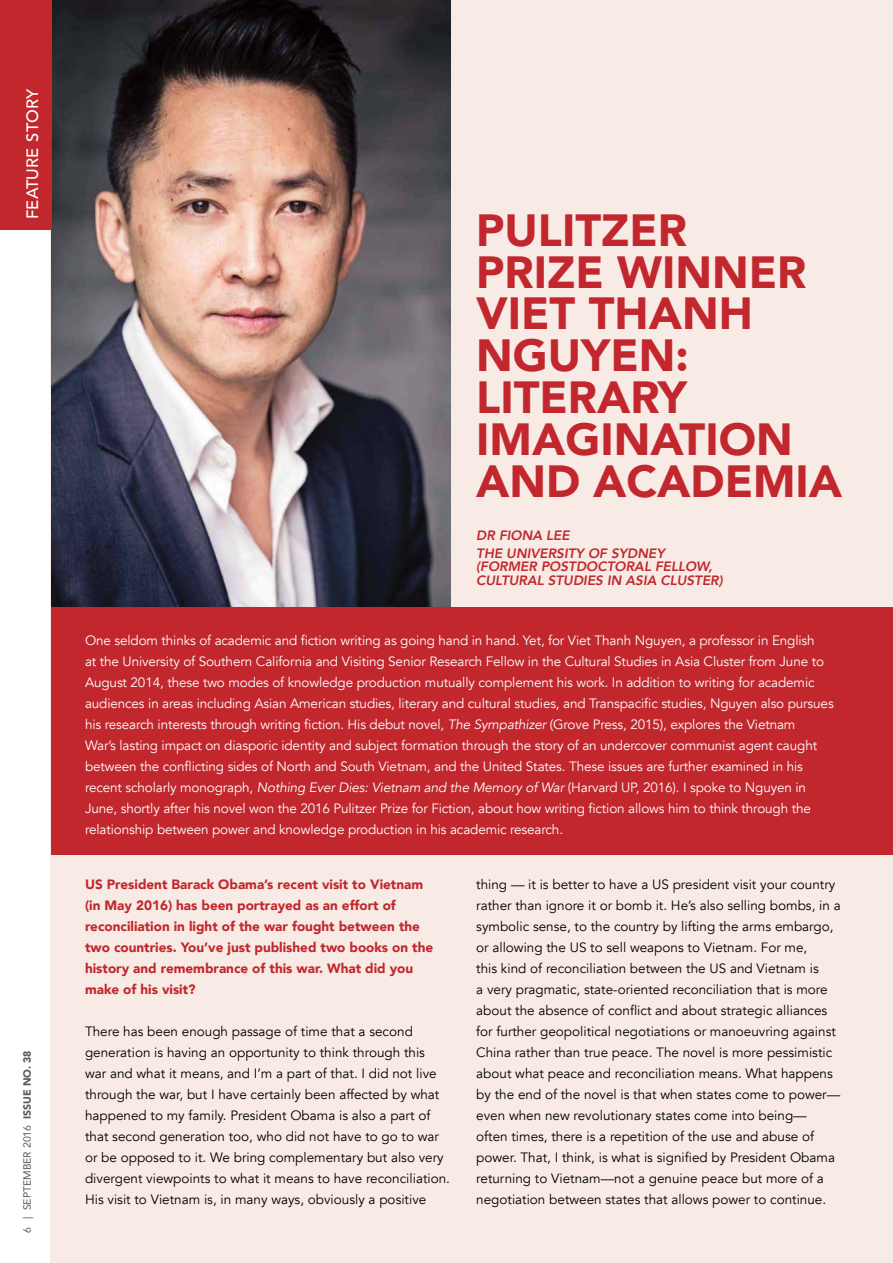
<style>
.page{position:relative;width:893px;height:1263px;background:#fff}
.page>*{position:absolute;margin:0;border:0;box-sizing:border-box;transform-origin:0 0}
.t1{font:900 45px/42px "Avenir";color:#c1272d}
.t2{font:500 16.5px "Avenir";color:#fff}
.t3{font:13.5px/21px "Avenir";color:#000}
.t4{font:13.5px/21px "Avenir";letter-spacing:-.01em;color:#fff}
.t5{font:900 13.5px/21px "Avenir";color:#c1272d}
.t6{font:italic 800 13.5px/17.7px "Avenir";color:#c1272d}
.t7{font:10.5px "Avenir";color:#58595b}
.s1{font-weight:900}
.s2{font-style:italic}
</style>
<div class="page">
<div style="left:50px;top:0;width:843px;height:1263px;background:#f8ebe5"></div>
<img style="left:51px;top:0;width:400px;height:608px">
<div style="left:51px;top:608px;width:842px;height:247px;background:#c1272d"></div>
<div style="left:0;top:0;width:51px;height:230px;background:#c1272d"></div>
<p class="t2" style="left:18px;top:219px;width:132px;rotate:-90deg">FEATURE STORY</p>
<p class="t7" style="left:19px;top:1233px;width:184px;rotate:-90deg">6 | SEPTEMBER 2016 <span class="s1">ISSUE NO. 38</span></p>
<h1 class="t1" style="left:476px;top:208px;width:367px">PULITZER<br>PRIZE WINNER<br>VIET THANH<br>NGUYEN:<br>LITERARY<br>IMAGINATION<br>AND ACADEMIA</h1>
<p class="t6" style="left:476px;top:527px;width:190px">DR FIONA LEE<br>THE UNIVERSITY OF SYDNEY</p>
<p class="t6" style="left:476px;top:560px;width:248px;line-height:13.5px">(FORMER POSTDOCTORAL FELLOW,<br>CULTURAL STUDIES IN ASIA CLUSTER)</p>
<p class="t4" style="left:85px;top:630px;width:750px">One seldom thinks of academic and fiction writing as going hand in hand. Yet, for Viet Thanh Nguyen, a professor in English<br>at the University of Southern California and Visiting Senior Research Fellow in the Cultural Studies in Asia Cluster from June to August 2014, these two modes of knowledge production mutually complement his work. In addition to writing for academic audiences in areas including Asian American studies, literary and cultural studies, and Transpacific studies, Nguyen also pursues his research interests through writing fiction. His debut novel, <span class="s2">The Sympathizer</span> (Grove Press, 2015), explores the Vietnam<br>War’s lasting impact on diasporic identity and subject formation through the story of an undercover communist agent caught between the conflicting sides of North and South Vietnam, and the United States. These issues are further examined in his recent scholarly monograph, <span class="s2">Nothing Ever Dies: Vietnam and the Memory of War</span> (Harvard UP, 2016). I spoke to Nguyen in June, shortly after his novel won the 2016 Pulitzer Prize for Fiction, about how writing fiction allows him to think through the relationship between power and knowledge production in his academic research.</p>
<p class="t5" style="left:85px;top:873px;width:350px">US President Barack Obama’s recent visit to Vietnam (in May 2016) has been portrayed as an effort of reconciliation in light of the war fought between the two countries. You’ve just published two books on the history and remembrance of this war. What did you make of his visit?</p>
<p class="t3" style="left:85px;top:1021px;width:366px">There has been enough passage of time that a second generation is having an opportunity to think through this<br>war and what it means, and I’m a part of that. I did not live through the war, but I have certainly been affected by what happened to my family. President Obama is also a part of that second generation too, who did not have to go to war or be opposed to it. We bring complementary but also very divergent viewpoints to what it means to have reconciliation.<br>His visit to Vietnam is, in many ways, obviously a positive</p>
<p class="t3" style="left:476px;top:874px;width:366px">thing — it is better to have a US president visit your country rather than ignore it or bomb it. He’s also selling bombs, in a symbolic sense, to the country by lifting the arms embargo, or allowing the US to sell weapons to Vietnam. For me,<br>this kind of reconciliation between the US and Vietnam is<br>a very pragmatic, state-oriented reconciliation that is more about the absence of conflict and about strategic alliances for further geopolitical negotiations or manoeuvring against China rather than true peace. The novel is more pessimistic about what peace and reconciliation means. What happens by the end of the novel is that when states come to power— even when new revolutionary states come into being— often times, there is a repetition of the use and abuse of power. That, I think, is what is signified by President Obama returning to Vietnam—not a genuine peace but more of a negotiation between states that allows power to continue.</p>
</div>
